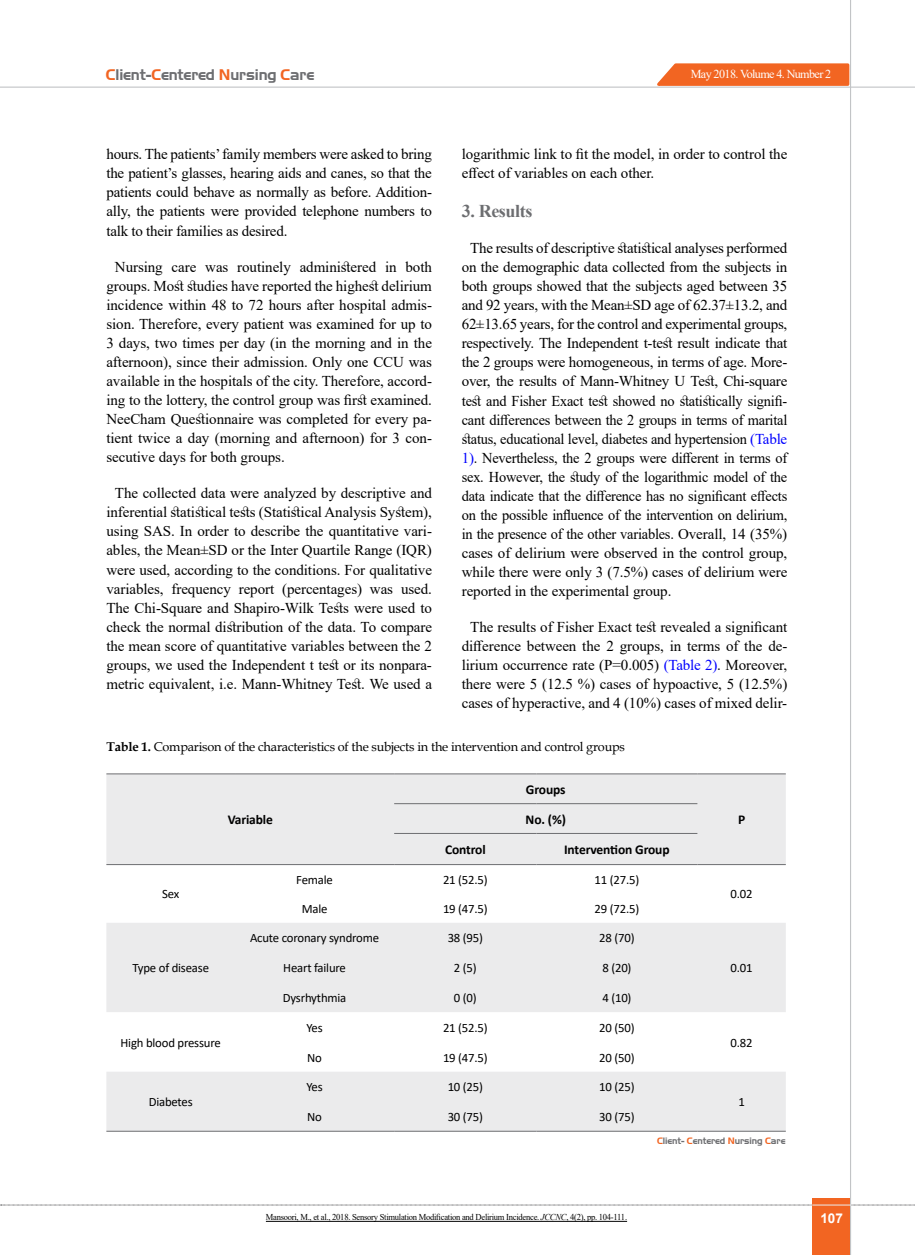
<style>
.page{position:relative;width:915px;height:1255px;background:#fff}
.page>*{position:absolute;margin:0;border:0;box-sizing:border-box;transform-origin:0 0}
.t1{font:700 18px "Times New Roman";letter-spacing:-.02em;color:#6d6e71}
.t2{font:15px/19px "Times New Roman";letter-spacing:-.005em;color:#000;text-align:justify}
.t3{font:15px "Aero Regular SWFTE";letter-spacing:-.01em;color:#6d6e71}
.t4{font:700 13.5px "Calibri";letter-spacing:-.01em;color:#000}
.t5{font:700 13.5px "Arial";color:#fff}
.t6{font:12.75px "Calibri";letter-spacing:-.015em;color:#000}
.t7{font:12.75px "Book Antiqua";letter-spacing:-.015em;color:#000}
.t8{font:12.15px "Times New Roman";letter-spacing:-.05em;color:#fff}
.t9{font:9px "Times New Roman";letter-spacing:-.03em;color:#000;scale:.95 1}
.t10{font:9px "Aero Regular SWFTE";letter-spacing:-.01em;color:#6d6e71}
.s1{color:#f26522}
.s2{color:#00f}
.s3{font-weight:700}
.s4{font-style:italic}
</style>
<div class="page">
<svg style="left:1px;top:1204px;width:914px;height:1px"></svg>
<div style="left:812px;top:1198px;width:38px;height:56px;background:#f26522"></div>
<hr style="left:849px;top:0;width:1px;height:1254px;background:#c2c4c6">
<hr style="left:0;top:87px;width:914px;height:1px;background:#c2c4c6">
<hr style="left:812px;top:1204px;width:38px;height:1px;background:#ebebec">
<svg style="left:651px;top:62px;width:199px;height:25px;background:#f37d45"></svg>
<svg style="left:106px;top:774px;width:679px;height:356px;fill:#ebebec"></svg>
<hr style="left:106px;top:773px;width:129px;height:1px;background:#6d6e71">
<hr style="left:235px;top:773px;width:159px;height:1px;background:#6d6e71">
<hr style="left:394px;top:773px;width:142px;height:1px;background:#6d6e71">
<hr style="left:536px;top:773px;width:161px;height:1px;background:#6d6e71">
<hr style="left:394px;top:803px;width:142px;height:1px;background:#6d6e71">
<hr style="left:536px;top:803px;width:161px;height:1px;background:#6d6e71">
<hr style="left:697px;top:773px;width:88px;height:1px;background:#6d6e71">
<hr style="left:394px;top:833px;width:142px;height:1px;background:#6d6e71">
<hr style="left:536px;top:833px;width:161px;height:1px;background:#6d6e71">
<hr style="left:106px;top:864px;width:129px;height:1px;background:#6d6e71">
<hr style="left:235px;top:864px;width:159px;height:1px;background:#6d6e71">
<hr style="left:394px;top:864px;width:142px;height:1px;background:#6d6e71">
<hr style="left:536px;top:864px;width:161px;height:1px;background:#6d6e71">
<hr style="left:697px;top:864px;width:88px;height:1px;background:#6d6e71">
<hr style="left:106px;top:1130px;width:129px;height:1px;background:#6d6e71">
<hr style="left:697px;top:1130px;width:88px;height:1px;background:#6d6e71">
<hr style="left:235px;top:1130px;width:159px;height:1px;background:#6d6e71">
<hr style="left:394px;top:1130px;width:142px;height:1px;background:#6d6e71">
<hr style="left:536px;top:1130px;width:161px;height:1px;background:#6d6e71">
<hr style="left:266px;top:1220px;width:361px;height:1px;background:#000">
<p class="t3" style="left:106px;top:66px;width:210px"><span class="s1">C</span>lient-<span class="s1">C</span>entered <span class="s1">N</span>ursing <span class="s1">C</span>are</p>
<p class="t8" style="left:690px;top:65px;width:142px">May 2018. Volume 4. Number 2</p>
<p class="t2" style="left:461px;top:144px;width:327px">logarithmic link to fit the model, in order to control the effect of variables on each other.</p>
<p class="t1" style="left:461px;top:198px;width:72px">3. Results</p>
<p class="t2" style="left:461px;top:238px;width:327px;text-indent:9px">The results of descriptive statistical analyses performed on the demographic data collected from the subjects in both groups showed that the subjects aged between 35 and 92 years, with the Mean±SD age of 62.37±13.2, and 62±13.65 years, for the control and experimental groups, respectively. The Independent t-test result indicate that the 2 groups were homogeneous, in terms of age. More&shy;over, the results of Mann-Whitney U Test, Chi-square test and Fisher Exact test showed no statistically signifi&shy;cant differences between the 2 groups in terms of marital status, educational level, diabetes and hypertension <span class="s2">(Table 1)</span>. Nevertheless, the 2 groups were different in terms of sex. However, the study of the logarithmic model of the data indicate that the difference has no significant effects on the possible influence of the intervention on delirium, in the presence of the other variables. Overall, 14 (35%) cases of delirium were observed in the control group, while there were only 3 (7.5%) cases of delirium were reported in the experimental group.</p>
<p class="t2" style="left:461px;top:617px;width:327px;text-align:center">The results of Fisher Exact test revealed a significant difference between the 2 groups, in terms of the de&shy;lirium occurrence rate (P=0.005) <span class="s2">(Table 2)</span>. Moreover, there were 5 (12.5 %) cases of hypoactive, 5 (12.5%) cases of hyperactive, and 4 (10%) cases of mixed delir-</p>
<p class="t7" style="left:106px;top:737px;width:520px"><span class="s3">Table 1.</span> Comparison of the characteristics of the subjects in the intervention and control groups</p>
<p class="t2" style="left:106px;top:144px;width:327px">hours. The patients’ family members were asked to bring the patient’s glasses, hearing aids and canes, so that the patients could behave as normally as before. Addition&shy;ally, the patients were provided telephone numbers to talk to their families as desired.</p>
<p class="t2" style="left:106px;top:256px;width:327px;text-indent:9px">Nursing care was routinely administered in both groups. Most studies have reported the highest delirium incidence within 48 to 72 hours after hospital admis&shy;sion. Therefore, every patient was examined for up to 3 days, two times per day (in the morning and in the afternoon), since their admission. Only one CCU was available in the hospitals of the city. Therefore, accord&shy;ing to the lottery, the control group was first examined.<br>NeeCham Questionnaire was completed for every pa&shy;tient twice a day (morning and afternoon) for 3 con&shy;secutive days for both groups.</p>
<p class="t2" style="left:106px;top:483px;width:327px;text-align:center">The collected data were analyzed by descriptive and inferential statistical tests (Statistical Analysis System), using SAS. In order to describe the quantitative vari&shy;ables, the Mean±SD or the Inter Quartile Range (IQR) were used, according to the conditions. For qualitative variables, frequency report (percentages) was used.<br>The Chi-Square and Shapiro-Wilk Tests were used to check the normal distribution of the data. To compare the mean score of quantitative variables between the 2 groups, we used the Independent t test or its nonpara&shy;metric equivalent, i.e. Mann-Whitney Test. We used a</p>
<p class="t6" style="left:162px;top:885px;width:19px">Sex</p>
<p class="t6" style="left:132px;top:959px;width:78px">Type of disease</p>
<p class="t4" style="left:228px;top:810px;width:47px">Variable</p>
<p class="t4" style="left:525px;top:779px;width:41px">Groups</p>
<p class="t4" style="left:525px;top:809px;width:42px">No. (%)</p>
<p class="t4" style="left:737px;top:810px;width:9px">P</p>
<p class="t4" style="left:445px;top:840px;width:42px">Control</p>
<p class="t4" style="left:564px;top:840px;width:107px">Intervention Group</p>
<p class="t6" style="left:296px;top:870px;width:38px">Female</p>
<p class="t6" style="left:443px;top:870px;width:46px">21 (52.5)</p>
<p class="t6" style="left:594px;top:870px;width:46px">11 (27.5)</p>
<p class="t6" style="left:301px;top:899px;width:27px">Male</p>
<p class="t6" style="left:443px;top:899px;width:46px">19 (47.5)</p>
<p class="t6" style="left:594px;top:899px;width:46px">29 (72.5)</p>
<p class="t6" style="left:730px;top:885px;width:24px">0.02</p>
<p class="t6" style="left:250px;top:929px;width:130px">Acute coronary syndrome</p>
<p class="t6" style="left:447px;top:929px;width:37px">38 (95)</p>
<p class="t6" style="left:599px;top:929px;width:37px">28 (70)</p>
<p class="t6" style="left:283px;top:959px;width:64px">Heart failure</p>
<p class="t6" style="left:454px;top:959px;width:24px">2 (5)</p>
<p class="t6" style="left:602px;top:959px;width:31px">8 (20)</p>
<p class="t6" style="left:730px;top:959px;width:24px">0.01</p>
<p class="t6" style="left:283px;top:988px;width:65px">Dysrhythmia</p>
<p class="t6" style="left:454px;top:988px;width:24px">0 (0)</p>
<p class="t6" style="left:602px;top:988px;width:31px">4 (10)</p>
<p class="t6" style="left:306px;top:1018px;width:18px">Yes</p>
<p class="t6" style="left:443px;top:1018px;width:46px">21 (52.5)</p>
<p class="t6" style="left:599px;top:1018px;width:37px">20 (50)</p>
<p class="t6" style="left:120px;top:1033px;width:102px">High blood pressure</p>
<p class="t6" style="left:149px;top:1093px;width:45px">Diabetes</p>
<p class="t6" style="left:307px;top:1048px;width:16px">No</p>
<p class="t6" style="left:443px;top:1048px;width:46px">19 (47.5)</p>
<p class="t6" style="left:599px;top:1048px;width:37px">20 (50)</p>
<p class="t6" style="left:306px;top:1078px;width:18px">Yes</p>
<p class="t6" style="left:447px;top:1078px;width:37px">10 (25)</p>
<p class="t6" style="left:599px;top:1078px;width:37px">10 (25)</p>
<p class="t6" style="left:307px;top:1107px;width:16px">No</p>
<p class="t6" style="left:447px;top:1107px;width:37px">30 (75)</p>
<p class="t6" style="left:599px;top:1107px;width:37px">30 (75)</p>
<p class="t6" style="left:730px;top:1033px;width:24px">0.82</p>
<p class="t6" style="left:738px;top:1093px;width:8px">1</p>
<p class="t10" style="left:656px;top:1135px;width:130px"><span class="s1">C</span>lient- <span class="s1">C</span>entered <span class="s1">N</span>ursing <span class="s1">C</span>are</p>
<p class="t9" style="left:266px;top:1210px;width:381px">Mansoori, M., et al., 2018. Sensory Stimulation Modification and Delirium Incidence. <span class="s4">JCCNC</span>, 4(2), pp. 104-111.</p>
<p class="t5" style="left:820px;top:1208px;width:24px">107</p>
</div>
